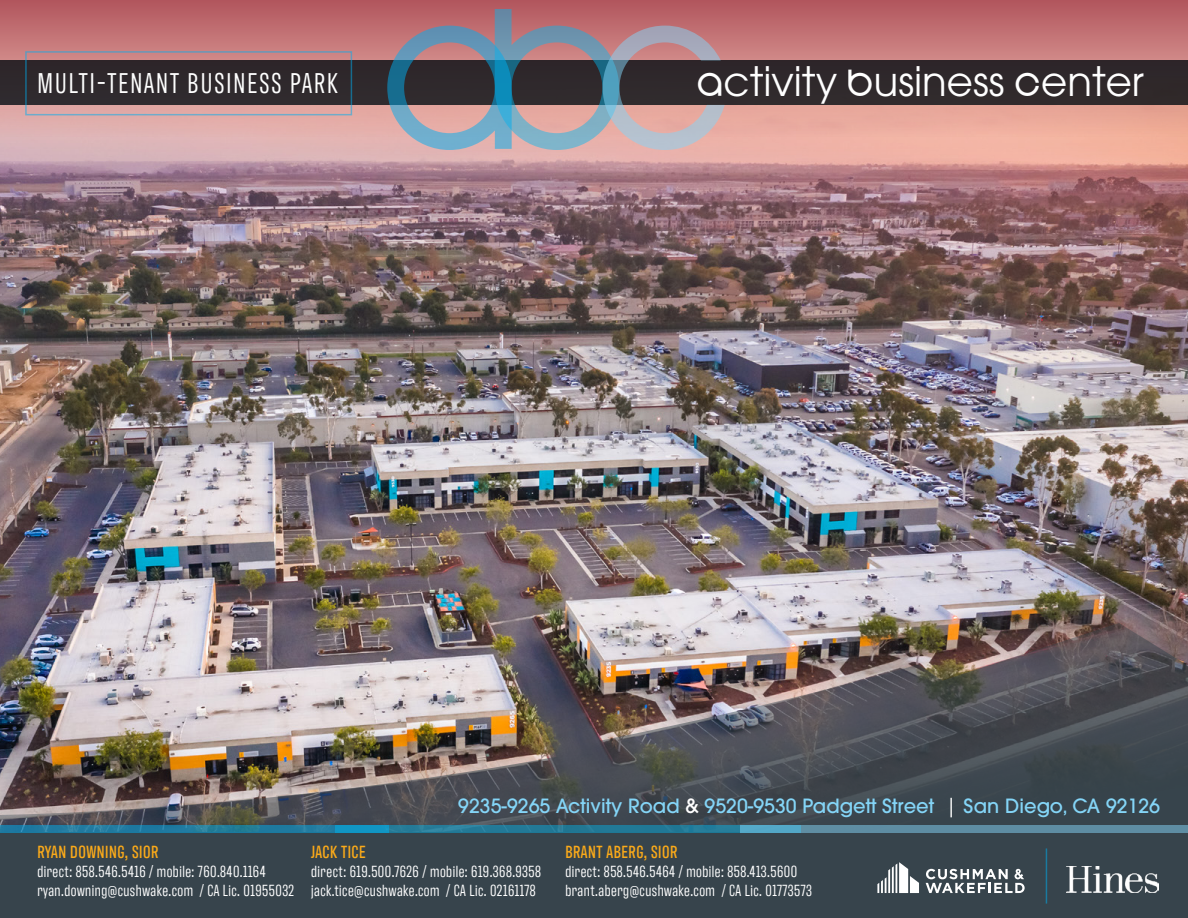
<style>
.page{position:relative;width:1188px;height:918px;background:#fff}
.page>*{position:absolute;margin:0;border:0;box-sizing:border-box;transform-origin:0 0}
.t1{font:40.35px "ITC Avant Garde Pro";color:#fff}
.t2{font:29.25px "Antarctican Headline";letter-spacing:.07em;color:#fff}
.t3{font:500 19.5px "ITC Avant Garde Pro";color:#84d5f7}
.t4{font:500 18px "Antarctican Headline";letter-spacing:.03em;color:#fbaa19}
.t5{font:16.5px/18.8px "Antarctican Headline";letter-spacing:.03em;color:#fff}
.s1{font-family:"BD Colonius";font-size:42.6px}
.s2{color:#fff}
.s3{font-weight:400;color:#fff}
</style>
<div class="page">
<img style="left:0;top:137px;width:1188px;height:486px">
<svg style="left:0;top:0;width:1188px;height:137px;background:#cb8282"></svg>
<img style="left:0;top:623px;width:1188px;height:202px">
<div style="left:0;top:832px;width:1188px;height:86px;background:#37444c"></div>
<svg style="left:877px;top:862px;width:42px;height:31px"></svg>
<svg style="left:926px;top:869px;width:99px;height:24px"></svg>
<img style="left:1066px;top:867px;width:93px;height:25px">
<svg style="left:0;top:825px;width:335px;height:8px;background:#217b9f"></svg>
<svg style="left:335px;top:825px;width:406px;height:8px;background:#217e9e"></svg>
<svg style="left:741px;top:825px;width:447px;height:8px;background:#5c90a7"></svg>
<hr style="left:1046px;top:848px;width:1px;height:56px;background:#00aeef">
<div style="left:0;top:60px;width:1188px;height:45px;background:#2f282b"></div>
<svg style="left:387px;top:9px;width:338px;height:141px"></svg>
<h2 class="t2" style="left:38px;top:63px;width:302px">MULTI-TENANT BUSINESS PARK</h2>
<h1 class="t1" style="left:698px;top:56px;width:448px"><span class="s1">a</span>ctivity <span class="s1">b</span>usiness <span class="s1">c</span>enter</h1>
<p class="t4" style="left:37px;top:840px;width:123px">RYAN DOWNING, SIOR</p>
<p class="t5" style="left:37px;top:861px;width:258px">direct: 858.546.5416 / mobile: 760.840.1164 ryan.downing@cushwake.com / CA Lic. 01955032</p>
<p class="t3" style="left:458px;top:793px;width:703px">9235-9265 Activity Road <span class="s2">&amp;</span> 9520-9530 Padgett Street <span class="s3">|</span> San Diego, CA 92126</p>
<p class="t4" style="left:311px;top:840px;width:56px">JACK TICE</p>
<p class="t5" style="left:311px;top:861px;width:231px">direct: 619.500.7626 / mobile: 619.368.9358 jack.tice@cushwake.com / CA Lic. 02161178</p>
<p class="t4" style="left:565px;top:840px;width:113px">BRANT ABERG, SIOR</p>
<p class="t5" style="left:565px;top:861px;width:248px">direct: 858.546.5464 / mobile: 858.413.5600 brant.aberg@cushwake.com / CA Lic. 01773573</p>
</div>
